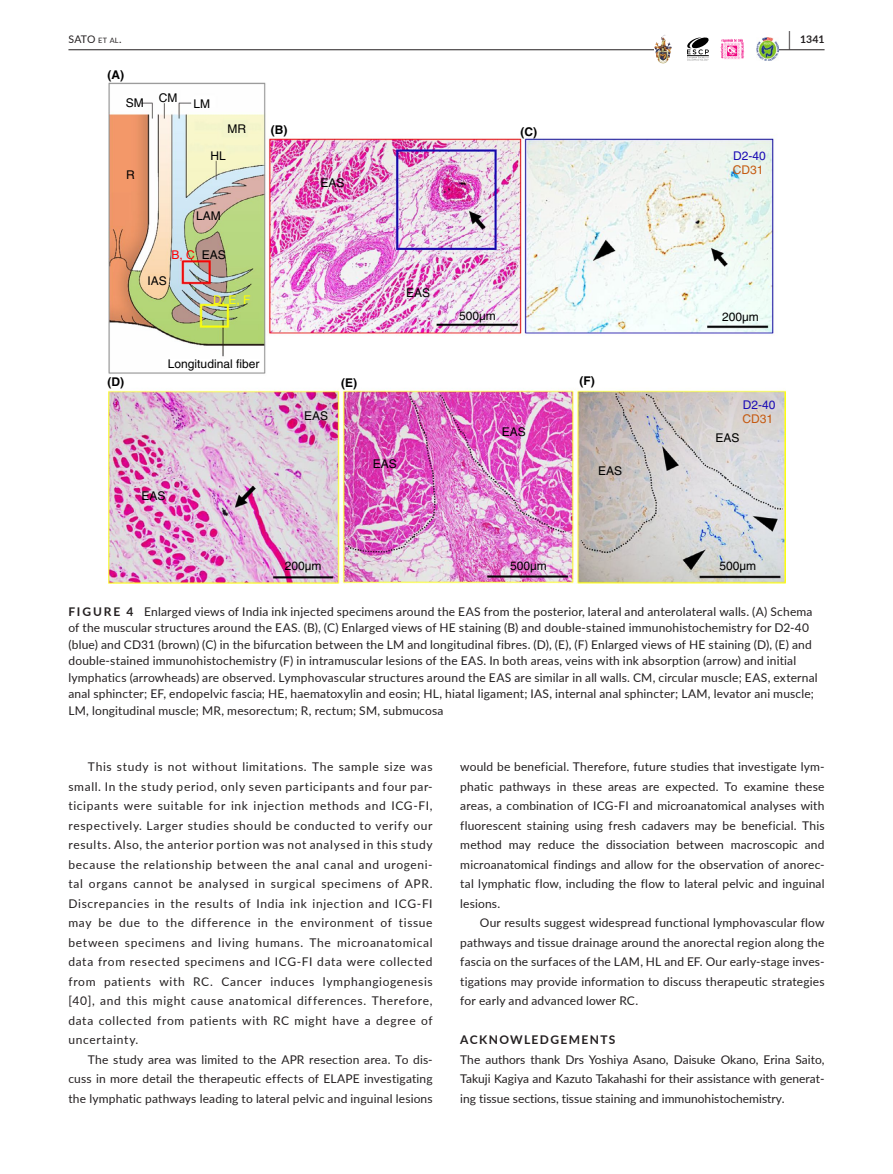
<style>
.page{position:relative;width:893px;height:1174px;background:#fff}
.page>*{position:absolute;margin:0;border:0;box-sizing:border-box;transform-origin:0 0}
.t1{font:12px/19.5px "Lato";letter-spacing:.015em;color:#231f20;text-align:justify}
.t2{font:12px "Helvetica";color:#000}
.t3{font:700 12px "Helvetica";color:#000}
.t4{font:700 12px "Lato";letter-spacing:.115em;color:#231f20}
.t5{font:12px "Helvetica";color:#1b0bb5}
.t6{font:12px "Helvetica";color:#c55a11}
.t7{font:12px "Helvetica";color:#fcfd05}
.t8{font:12px "Helvetica";color:#f00}
.t9{font:10.5px "Lato";color:#231f20}
.t10{font:700 10.5px "Lato";color:#231f20}
.s1{font-size:7.35px}
.s2{font-size:19.5px}
.s3{font-weight:700}
</style>
<div class="page">
<hr style="left:68px;top:49px;width:756px;height:1px;background:#231f20">
<div style="left:654px;top:34px;width:125px;height:30px;background:#fff"></div>
<img style="left:654px;top:35px;width:16px;height:28px">
<svg style="left:687px;top:37px;width:22px;height:24px"></svg>
<img style="left:721px;top:39px;width:24px;height:20px">
<img style="left:756px;top:38px;width:23px;height:22px">
<img style="left:109px;top:83px;width:676px;height:500px">
<p class="t9" style="left:68px;top:31px;width:55px">SATO <span class="s1">et al</span>.</p>
<p class="t10" style="left:789px;top:31px;width:37px"><span class="s2">|</span> 1341</p>
<p class="t3" style="left:108px;top:68px;width:18px">(A)</p>
<p class="t2" style="left:126px;top:96px;width:19px">SM</p>
<p class="t2" style="left:126px;top:167px;width:10px">R</p>
<p class="t2" style="left:159px;top:91px;width:20px">CM</p>
<p class="t2" style="left:194px;top:97px;width:18px">LM</p>
<p class="t2" style="left:227px;top:122px;width:20px">MR</p>
<p class="t2" style="left:210px;top:149px;width:17px">HL</p>
<p class="t2" style="left:196px;top:208px;width:26px">LAM</p>
<p class="t2" style="left:202px;top:248px;width:26px">EAS</p>
<p class="t8" style="left:172px;top:248px;width:25px">B, C</p>
<p class="t2" style="left:148px;top:273px;width:21px">IAS</p>
<p class="t7" style="left:213px;top:292px;width:39px">D, E, F</p>
<p class="t3" style="left:271px;top:122px;width:18px">(B)</p>
<p class="t3" style="left:108px;top:374px;width:18px">(D)</p>
<p class="t2" style="left:168px;top:356px;width:93px">Longitudinal fiber</p>
<p class="t2" style="left:141px;top:489px;width:26px">EAS</p>
<p class="t2" style="left:320px;top:176px;width:26px">EAS</p>
<p class="t3" style="left:520px;top:125px;width:18px">(C)</p>
<p class="t2" style="left:406px;top:286px;width:26px">EAS</p>
<p class="t2" style="left:459px;top:309px;width:38px">500µm</p>
<p class="t2" style="left:304px;top:409px;width:26px">EAS</p>
<p class="t3" style="left:341px;top:376px;width:17px">(E)</p>
<p class="t3" style="left:580px;top:374px;width:17px">(F)</p>
<p class="t2" style="left:373px;top:457px;width:26px">EAS</p>
<p class="t2" style="left:502px;top:425px;width:26px">EAS</p>
<p class="t2" style="left:598px;top:464px;width:26px">EAS</p>
<p class="t5" style="left:733px;top:149px;width:34px">D2-40</p>
<p class="t6" style="left:733px;top:163px;width:32px">CD31</p>
<p class="t2" style="left:722px;top:310px;width:38px">200µm</p>
<p class="t5" style="left:743px;top:398px;width:34px">D2-40</p>
<p class="t6" style="left:742px;top:412px;width:32px">CD31</p>
<p class="t2" style="left:716px;top:431px;width:26px">EAS</p>
<p class="t2" style="left:285px;top:559px;width:38px">200µm</p>
<p class="t2" style="left:510px;top:559px;width:38px">500µm</p>
<p class="t2" style="left:719px;top:559px;width:38px">500µm</p>
<p class="t1" style="left:68px;top:602px;width:751px;line-height:16.5px;text-align:left"><span class="s3">FIGURE 4</span> Enlarged views of India ink injected specimens around the EAS from the posterior, lateral and anterolateral walls. (A) Schema of the muscular structures around the EAS. (B), (C) Enlarged views of HE staining (B) and double-stained immunohistochemistry for D2-40 (blue) and CD31 (brown) (C) in the bifurcation between the LM and longitudinal fibres. (D), (E), (F) Enlarged views of HE staining (D), (E) and double-stained immunohistochemistry (F) in intramuscular lesions of the EAS. In both areas, veins with ink absorption (arrow) and initial lymphatics (arrowheads) are observed. Lymphovascular structures around the EAS are similar in all walls. CM, circular muscle; EAS, external anal sphincter; EF, endopelvic fascia; HE, haematoxylin and eosin; HL, hiatal ligament; IAS, internal anal sphincter; LAM, levator ani muscle; LM, longitudinal muscle; MR, mesorectum; R, rectum; SM, submucosa</p>
<p class="t1" style="left:68px;top:756px;width:366px;text-indent:20px">This study is not without limitations. The sample size was small. In the study period, only seven participants and four par&shy;ticipants were suitable for ink injection methods and ICG-FI, respectively. Larger studies should be conducted to verify our results. Also, the anterior portion was not analysed in this study because the relationship between the anal canal and urogeni&shy;tal organs cannot be analysed in surgical specimens of APR.<br>Discrepancies in the results of India ink injection and ICG-FI may be due to the difference in the environment of tissue between specimens and living humans. The microanatomical data from resected specimens and ICG-FI data were collected from patients with RC. Cancer induces lymphangiogenesis [40], and this might cause anatomical differences. Therefore, data collected from patients with RC might have a degree of uncertainty.</p>
<p class="t1" style="left:68px;top:1049px;width:366px;text-indent:20px">The study area was limited to the APR resection area. To dis&shy;cuss in more detail the therapeutic effects of ELAPE investigating the lymphatic pathways leading to lateral pelvic and inguinal lesions</p>
<p class="t1" style="left:460px;top:756px;width:366px">would be beneficial. Therefore, future studies that investigate lym&shy;phatic pathways in these areas are expected. To examine these areas, a combination of ICG-FI and microanatomical analyses with fluorescent staining using fresh cadavers may be beneficial. This method may reduce the dissociation between macroscopic and microanatomical findings and allow for the observation of anorec&shy;tal lymphatic flow, including the flow to lateral pelvic and inguinal lesions.</p>
<p class="t1" style="left:460px;top:912px;width:366px;text-indent:20px">Our results suggest widespread functional lymphovascular flow pathways and tissue drainage around the anorectal region along the fascia on the surfaces of the LAM, HL and EF. Our early-stage inves&shy;tigations may provide information to discuss therapeutic strategies for early and advanced lower RC.</p>
<p class="t4" style="left:460px;top:1031px;width:157px">ACKNOWLEDGEMENTS</p>
<p class="t1" style="left:460px;top:1049px;width:366px">The authors thank Drs Yoshiya Asano, Daisuke Okano, Erina Saito, Takuji Kagiya and Kazuto Takahashi for their assistance with generat&shy;ing tissue sections, tissue staining and immunohistochemistry.</p>
</div>
